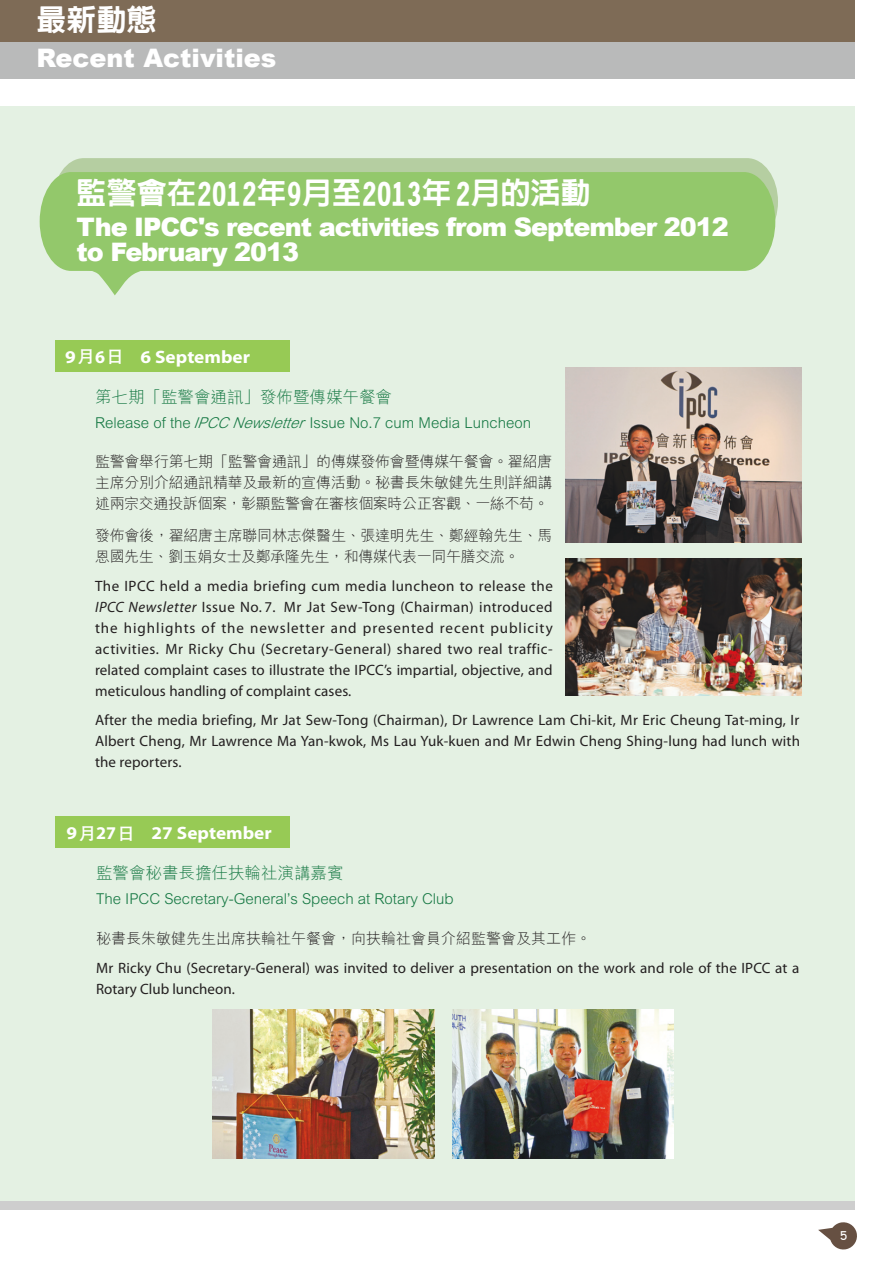
<style>
.page{position:relative;width:893px;height:1263px;background:#fff}
.page>*{position:absolute;margin:0;border:0;box-sizing:border-box;transform-origin:0 0}
.t1{font:800 30px "Lin Gothic";color:#fff}
.t2{font:900 25.5px/25.5px "Arial";letter-spacing:-.04em;color:#fff}
.t3{font:900 25.5px "Arial";color:#fff}
.t4{font:700 18px "Myriad Pro";color:#fff;scale:1.07 1}
.t5{font:300 16.5px "M Hei";color:#157843}
.t6{font:15px/21px "Myriad Pro";letter-spacing:.01em;color:#231f20;text-align:justify}
.t7{font:300 15px/21px "M Hei";letter-spacing:-.025em;color:#231f20;text-align:justify}
.t8{font:300 15px "M Hei";color:#157843}
.t9{font:12px "Li Hei Pro";color:#fff}
.s1{font-family:"C Hei 2"}
.s2{font-style:italic}
.s3{font-family:"M Hei";font-weight:300}
</style>
<div class="page">
<div style="left:0;top:0;width:855px;height:42px;background:#7e6b56"></div>
<div style="left:0;top:42px;width:855px;height:36px;background:#b9baba"></div>
<svg style="left:818px;top:1222px;width:39px;height:28px"></svg>
<div style="left:0;top:106px;width:855px;height:1098px;background:#e4f1e3"></div>
<div style="left:0;top:1201px;width:855px;height:8px;background:#cecece"></div>
<div style="left:61px;top:158px;width:717px;height:70px;background:#b5cea1"></div>
<div style="left:40px;top:172px;width:735px;height:99px;background:#93c86b"></div>
<svg style="left:54px;top:255px;width:112px;height:40px"></svg>
<div style="left:55px;top:340px;width:235px;height:31px;background:#97ca55"></div>
<div style="left:55px;top:816px;width:235px;height:32px;background:#97ca55"></div>
<img style="left:565px;top:368px;width:236px;height:174px">
<img style="left:565px;top:558px;width:236px;height:137px">
<img style="left:213px;top:1010px;width:221px;height:149px">
<img style="left:452px;top:1010px;width:222px;height:149px">
<h1 class="t1" style="left:36px;top:4px;width:122px">最新動態</h1>
<h1 class="t3" style="left:36px;top:39px;width:242px">Recent Activities</h1>
<h2 class="t1" style="left:77px;top:178px;width:515px">監警會在2012年9月至2013年2月的活動</h2>
<h2 class="t2" style="left:77px;top:213px;width:653px">The IPCC's recent activities from September 2012 to February 2013</h2>
<p class="t4" style="left:65px;top:346px;width:174px">9<span class="s1">月</span>6<span class="s1">日</span> 6 September</p>
<p class="t5" style="left:95px;top:388px;width:299px">第七期「監警會通訊」發佈暨傳媒午餐會</p>
<p class="t8" style="left:95px;top:414px;width:438px">Release of the <span class="s2">IPCCNewsletter</span>Issue No.7 cum Media Luncheon</p>
<p class="t7" style="left:95px;top:452px;width:459px">監警會舉行第七期「監警會通訊」的傳媒發佈會暨傳媒午餐會。翟紹唐主席分別介紹通訊精華及最新的宣傳活動。秘書長朱敏健先生則詳細講述兩宗交通投訴個案，彰顯監警會在審核個案時公正客觀、一絲不苟。</p>
<p class="t7" style="left:95px;top:525px;width:459px">發佈會後，翟紹唐主席聯同林志傑醫生、張達明先生、鄭經翰先生、馬恩國先生、劉玉娟女士及鄭承隆先生，和傳媒代表一同午膳交流。</p>
<p class="t6" style="left:95px;top:575px;width:459px">The IPCC held a media briefing cum media luncheon to release the <span class="s2">IPCC Newsletter</span> Issue No. 7. Mr Jat Sew-Tong (Chairman) introduced the highlights of the newsletter and presented recent publicity activities. Mr Ricky Chu (Secretary-General) shared two real traffic&shy;related complaint cases to illustrate the IPCC’s impartial, objective, and meticulous handling of complaint cases.</p>
<p class="t6" style="left:95px;top:710px;width:706px">After the media briefing, Mr Jat Sew-Tong (Chairman), Dr Lawrence Lam Chi-kit, Mr Eric Cheung Tat-ming, Ir Albert Cheng, Mr Lawrence Ma Yan-kwok, Ms Lau Yuk-kuen and Mr Edwin Cheng Shing-lung had lunch with the reporters.</p>
<p class="t4" style="left:66px;top:823px;width:194px">9<span class="s1">月</span>27<span class="s1">日</span> 27 September</p>
<p class="t5" style="left:96px;top:864px;width:249px">監警會秘書長擔任扶輪社演講嘉賓</p>
<p class="t8" style="left:96px;top:890px;width:359px">The IPCC Secretary-General's Speech at Rotary Club</p>
<p class="t6" style="left:96px;top:925px;width:705px;line-height:28.7px"><span class="s3">秘書長朱敏健先生出席扶輪社午餐會，向扶輪社會員介紹監警會及其工作。<br></span>Mr Ricky Chu (Secretary-General) was invited to deliver a presentation on the work and role of the IPCC at a</p>
<p class="t6" style="left:96px;top:978px;width:140px">Rotary Club luncheon.</p>
<p class="t9" style="left:840px;top:1229px;width:9px">5</p>
</div>
